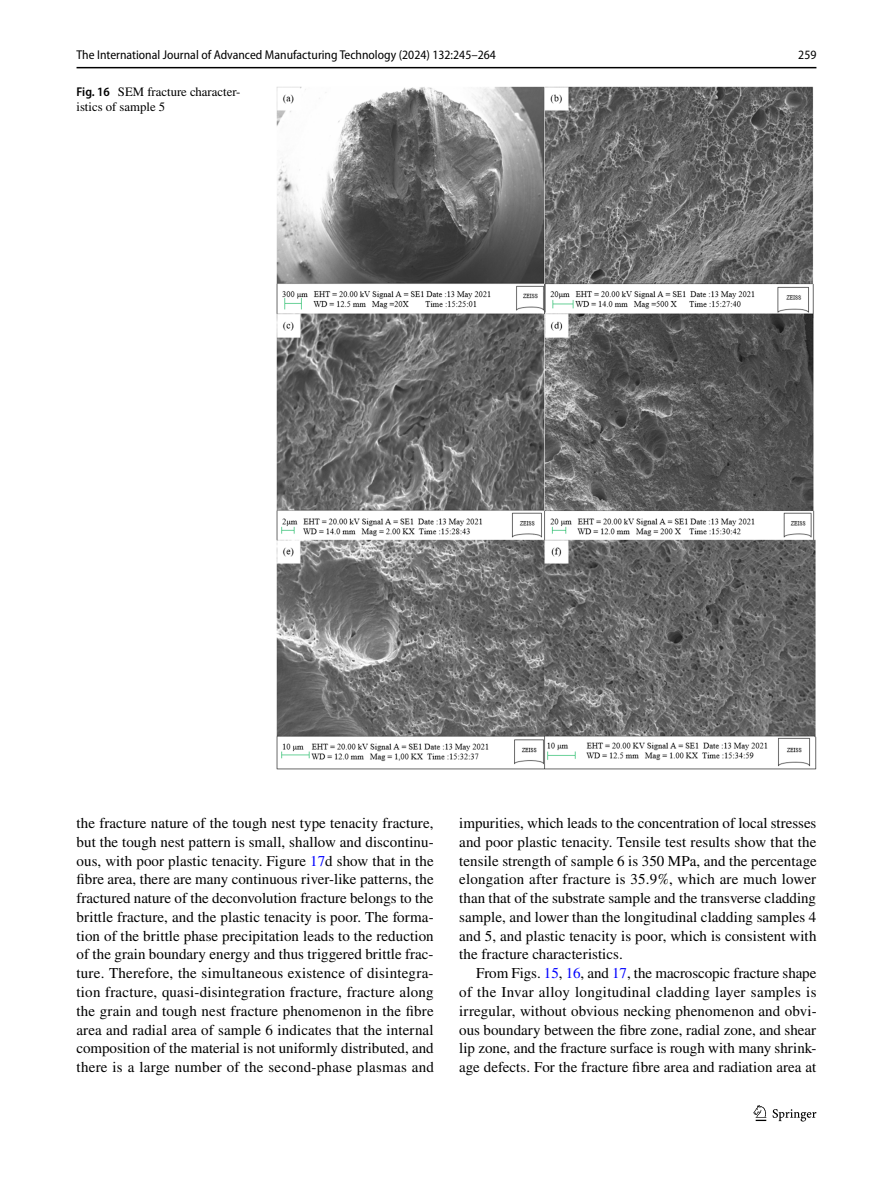
<style>
.page{position:relative;width:893px;height:1187px;background:#fff}
.page>*{position:absolute;margin:0;border:0;box-sizing:border-box;transform-origin:0 0}
.t1{font:15px/18.8px "STIX";letter-spacing:.005em;color:#000;text-align:justify}
.t2{font:semi-condensed 12.75px "Myriad Pro";color:#000}
.t3{font:12.75px/15px "STIX";color:#000}
.s1{font-family:"Myriad Pro";font-weight:600;font-stretch:semi-condensed}
.s2{color:#00f}
</style>
<div class="page">
<hr style="left:77px;top:67px;width:739px;height:1px;background:#000">
<svg style="left:753px;top:1105px;width:13px;height:15px"></svg>
<svg style="left:773px;top:1109px;width:43px;height:12px"></svg>
<img style="left:276px;top:87px;width:540px;height:682px">
<p class="t2" style="left:77px;top:48px;width:421px">The International Journal of Advanced Manufacturing Technology (2024) 132:245–264</p>
<p class="t2" style="left:798px;top:48px;width:20px">259</p>
<p class="t3" style="left:77px;top:85px;width:165px"><span class="s1">Fig. 16</span> SEM fracture character&shy;istics of sample 5</p>
<p class="t1" style="left:77px;top:814px;width:359px">the fracture nature of the tough nest type tenacity fracture, but the tough nest pattern is small, shallow and discontinu&shy;ous, with poor plastic tenacity. Figure <span class="s2">17</span>d show that in the fibre area, there are many continuous river-like patterns, the fractured nature of the deconvolution fracture belongs to the brittle fracture, and the plastic tenacity is poor. The forma&shy;tion of the brittle phase precipitation leads to the reduction of the grain boundary energy and thus triggered brittle frac&shy;ture. Therefore, the simultaneous existence of disintegra&shy;tion fracture, quasi-disintegration fracture, fracture along the grain and tough nest fracture phenomenon in the fibre area and radial area of sample 6 indicates that the internal composition of the material is not uniformly distributed, and there is a large number of the second-phase plasmas and</p>
<p class="t1" style="left:459px;top:814px;width:359px">impurities, which leads to the concentration of local stresses and poor plastic tenacity. Tensile test results show that the tensile strength of sample 6 is 350 MPa, and the percentage elongation after fracture is 35.9%, which are much lower than that of the substrate sample and the transverse cladding sample, and lower than the longitudinal cladding samples 4 and 5, and plastic tenacity is poor, which is consistent with the fracture characteristics.</p>
<p class="t1" style="left:459px;top:964px;width:359px;text-indent:17px">From Figs. <span class="s2">15</span>, <span class="s2">16</span>, and <span class="s2">17</span>, the macroscopic fracture shape of the Invar alloy longitudinal cladding layer samples is irregular, without obvious necking phenomenon and obvi&shy;ous boundary between the fibre zone, radial zone, and shear lip zone, and the fracture surface is rough with many shrink&shy;age defects. For the fracture fibre area and radiation area at</p>
</div>
